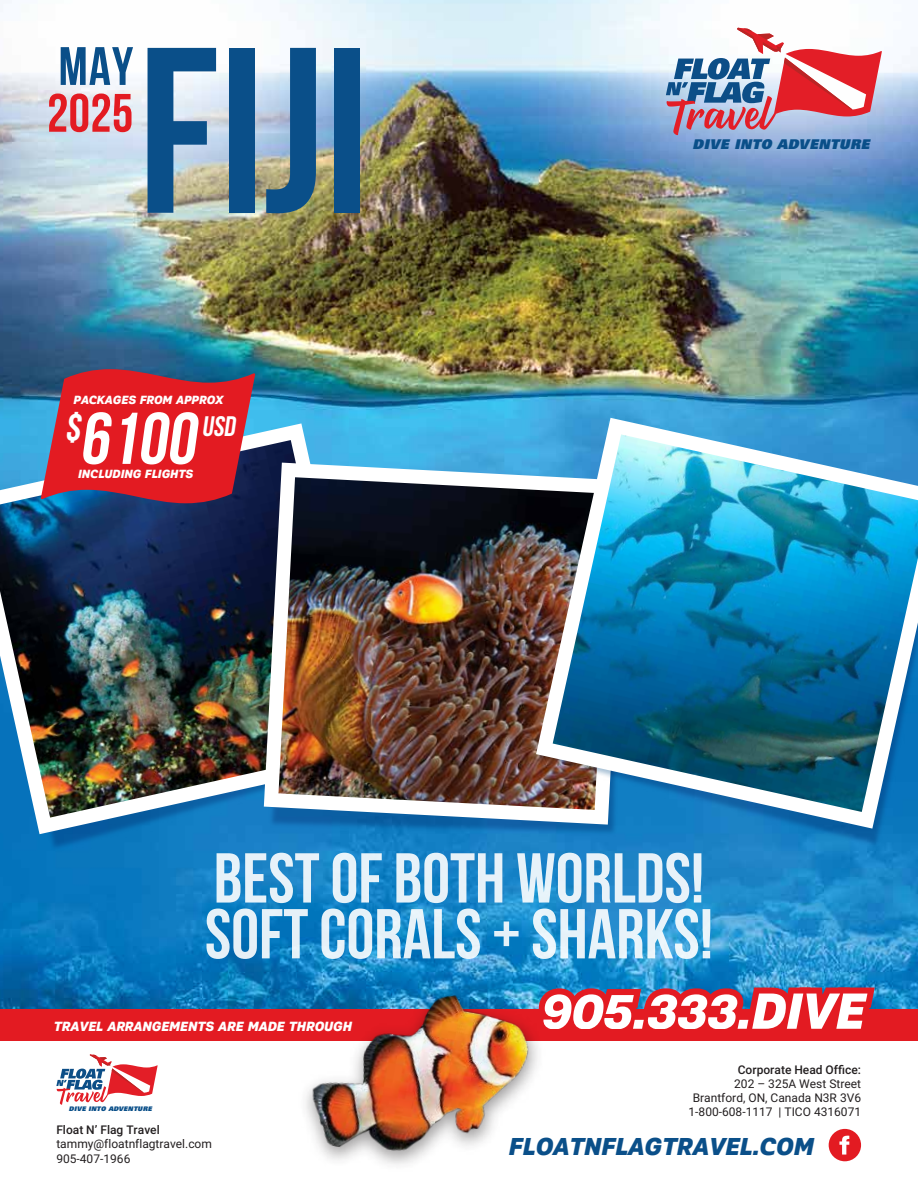
<style>
.page{position:relative;width:918px;height:1188px;background:#fff}
.page>*{position:absolute;margin:0;border:0;box-sizing:border-box;transform-origin:0 0}
.t1{font:700 235.65px "Bebas Neue";color:#0a4f89}
.t2{font:700 73.2px "Bebas Neue";color:#fff}
.t3{font:700 70.35px/55.8px "Bebas Neue";color:#fff}
.t4{font:700 54px "Bebas Neue";color:#e31b22}
.t5{font:700 54px "Bebas Neue";color:#0a4f89}
.t6{font:700 39.15px "Bebas Neue";color:#fff}
.t7{font:700 28.2px "Bebas Neue";color:#fff}
.t8{font:italic 800 24.75px "Crique Grotesk";letter-spacing:-.01em;color:#0a4f89}
.t9{font:italic 800 13.5px "Crique Grotesk";letter-spacing:-.01em;color:#fff}
.t10{font:italic 900 13.5px "Univers LT";letter-spacing:.035em;color:#0a4f89}
.t11{font:12px/14.2px "Roboto";color:#231f20}
.t12{font:500 12px "Roboto";color:#231f20}
.t13{font:italic 800 12px "Crique Grotesk";letter-spacing:-.01em;color:#fff}
.t14{font:italic 900 6.3px "Univers LT";letter-spacing:.035em;color:#0a4f89}
</style>
<div class="page">
<img style="left:0;top:0;width:918px;height:1010px">
<div style="left:0;top:1010px;width:918px;height:31px;background:#e31b22"></div>
<svg style="left:544px;top:979px;width:338px;height:50px"></svg>
<img style="left:544px;top:980px;width:6px;height:49px">
<img style="left:289px;top:951px;width:255px;height:214px">
<img style="left:420px;top:825px;width:62px;height:60px">
<img style="left:0;top:460px;width:420px;height:440px">
<svg style="left:0;top:423px;width:376px;height:411px;background:#3f9cd2"></svg>
<img style="left:0;top:440px;width:359px;height:378px">
<svg style="left:264px;top:463px;width:218px;height:362px"></svg>
<img style="left:278px;top:477px;width:204px;height:333px">
<img style="left:482px;top:438px;width:436px;height:459px">
<img style="left:536px;top:418px;width:382px;height:411px">
<img style="left:553px;top:434px;width:365px;height:378px">
<svg style="left:41px;top:369px;width:214px;height:134px;background:#bd2a39"></svg>
<svg style="left:666px;top:28px;width:216px;height:107px"></svg>
<div style="left:829px;top:1129px;width:32px;height:32px;background:#e31b22;border-radius:50%"></div>
<svg style="left:839px;top:1136px;width:10px;height:19px"></svg>
<svg style="left:56px;top:1054px;width:102px;height:51px"></svg>
<h3 class="t5" style="left:59px;top:37px;width:76px">MAY</h3>
<h3 class="t4" style="left:47px;top:83px;width:88px">2025</h3>
<h1 class="t1" style="left:138px;top:2px;width:232px">FIJI</h1>
<p class="t13" style="left:73px;top:393px;width:152px">PACKAGES FROM APPROX</p>
<h3 class="t6" style="left:65px;top:406px;width:23px">$</h3>
<h3 class="t7" style="left:202px;top:410px;width:39px">USD</h3>
<h2 class="t2" style="left:79px;top:398px;width:128px">6100</h2>
<p class="t13" style="left:78px;top:467px;width:117px">INCLUDING FLIGHTS</p>
<p class="t10" style="left:693px;top:135px;width:178px">DIVE INTO ADVENTURE</p>
<h3 class="t3" style="left:205px;top:850px;width:510px">BEST OF BOTH WORLDS!<br>SOFT CORALS + SHARKS!</h3>
<p class="t9" style="left:54px;top:1019px;width:300px">TRAVEL ARRANGEMENTS ARE MADE THROUGH</p>
<p class="t14" style="left:69px;top:1105px;width:84px">DIVE INTO ADVENTURE</p>
<p class="t12" style="left:56px;top:1121px;width:105px">Float N’ Flag Travel</p>
<p class="t11" style="left:56px;top:1136px;width:157px">tammy@floatnflagtravel.com<br>905-407-1966</p>
<p class="t12" style="left:738px;top:1061px;width:125px">Corporate Head Office:</p>
<p class="t11" style="left:689px;top:1076px;width:174px;text-align:right">202 – 325A West Street<br>Brantford, ON, Canada N3R 3V6<br>1-800-608-1117 | TICO 4316071</p>
<h3 class="t8" style="left:509px;top:1133px;width:307px">FLOATNFLAGTRAVEL.COM</h3>
</div>
